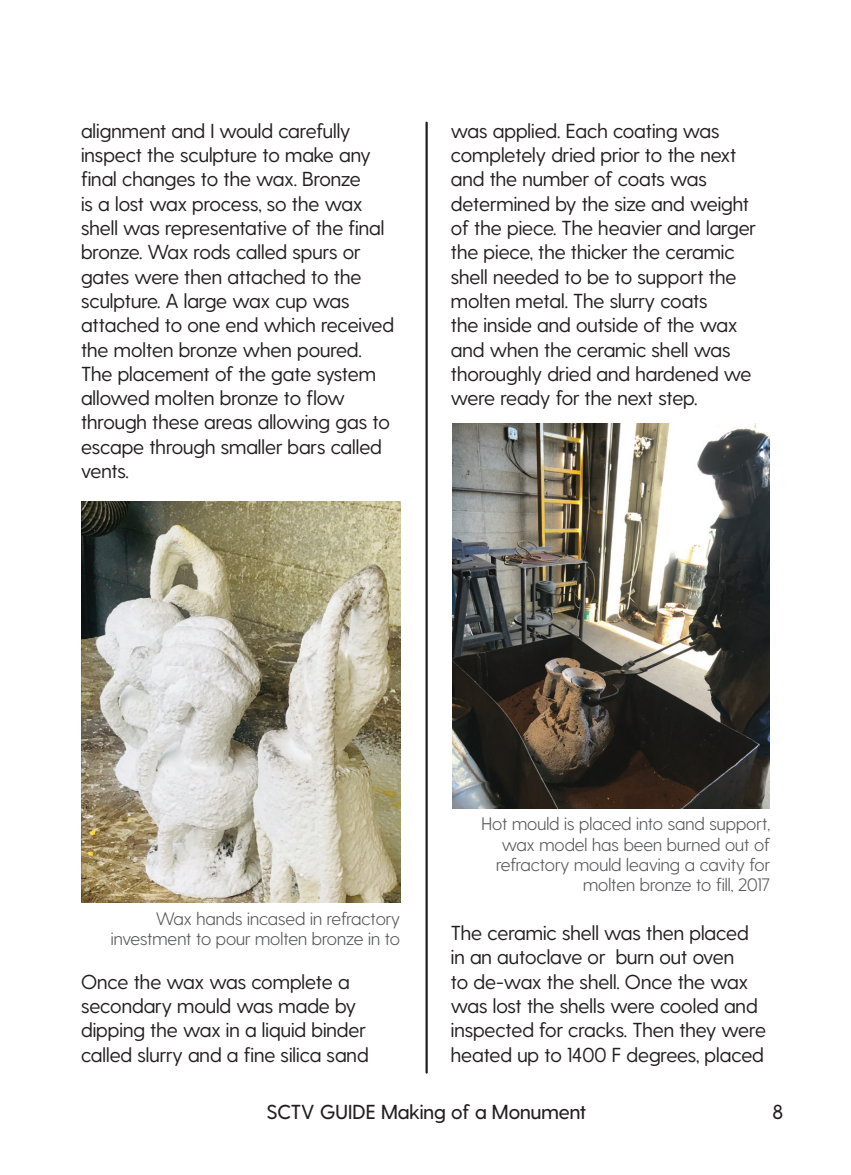
<style>
.page{position:relative;width:851px;height:1175px;background:#fff}
.page>*{position:absolute;margin:0;border:0;box-sizing:border-box;transform-origin:0 0}
.t1{font:20.25px/24.3px "Greycliff CF";color:#231f20}
.t2{font:500 20.25px "Greycliff CF";color:#231f20}
.photo_credits{font:300 18px/20.2px "Greycliff CF";color:#57585a;text-align:right}
</style>
<div class="page">
<hr style="left:425px;top:123px;width:3px;height:949px;background:#231f20">
<img style="left:81px;top:502px;width:319px;height:401px">
<img style="left:452px;top:424px;width:318px;height:385px">
<p class="t1" style="left:81px;top:118px;width:314px">alignment and I would carefully inspect the sculpture to make any final changes to the wax. Bronze<br>is a lost wax process, so the wax shell was representative of the final bronze. Wax rods called spurs or gates were then attached to the sculpture. A large wax cup was attached to one end which received the molten bronze when poured.<br>The placement of the gate system allowed molten bronze to flow through these areas allowing gas to escape through smaller bars called vents.</p>
<p class="t1" style="left:451px;top:118px;width:306px">was applied. Each coating was completely dried prior to the next and the number of coats was determined by the size and weight of the piece. The heavier and larger the piece, the thicker the ceramic shell needed to be to support the molten metal. The slurry coats<br>the inside and outside of the wax and when the ceramic shell was thoroughly dried and hardened we were ready for the next step.</p>
<p class="photo_credits" style="left:111px;top:908px;width:291px">Wax hands incased in refractory investment to pour molten bronze in to</p>
<p class="t1" style="left:81px;top:969px;width:289px">Once the wax was complete a secondary mould was made by dipping the wax in a liquid binder called slurry and a fine silica sand</p>
<p class="photo_credits" style="left:481px;top:813px;width:290px">Hot mould is placed into sand support, wax model has been burned out of refractory mould leaving a cavity for molten bronze to fill, 2017</p>
<p class="t1" style="left:451px;top:920px;width:316px">The ceramic shell was then placed in an autoclave or burn out oven<br>to de-wax the shell. Once the wax was lost the shells were cooled and inspected for cracks. Then they were heated up to 1400 F degrees, placed</p>
<p class="t2" style="left:267px;top:1100px;width:321px">SCTV GUIDE Making of a Monument</p>
<p class="t2" style="left:772px;top:1100px;width:12px">8</p>
</div>
